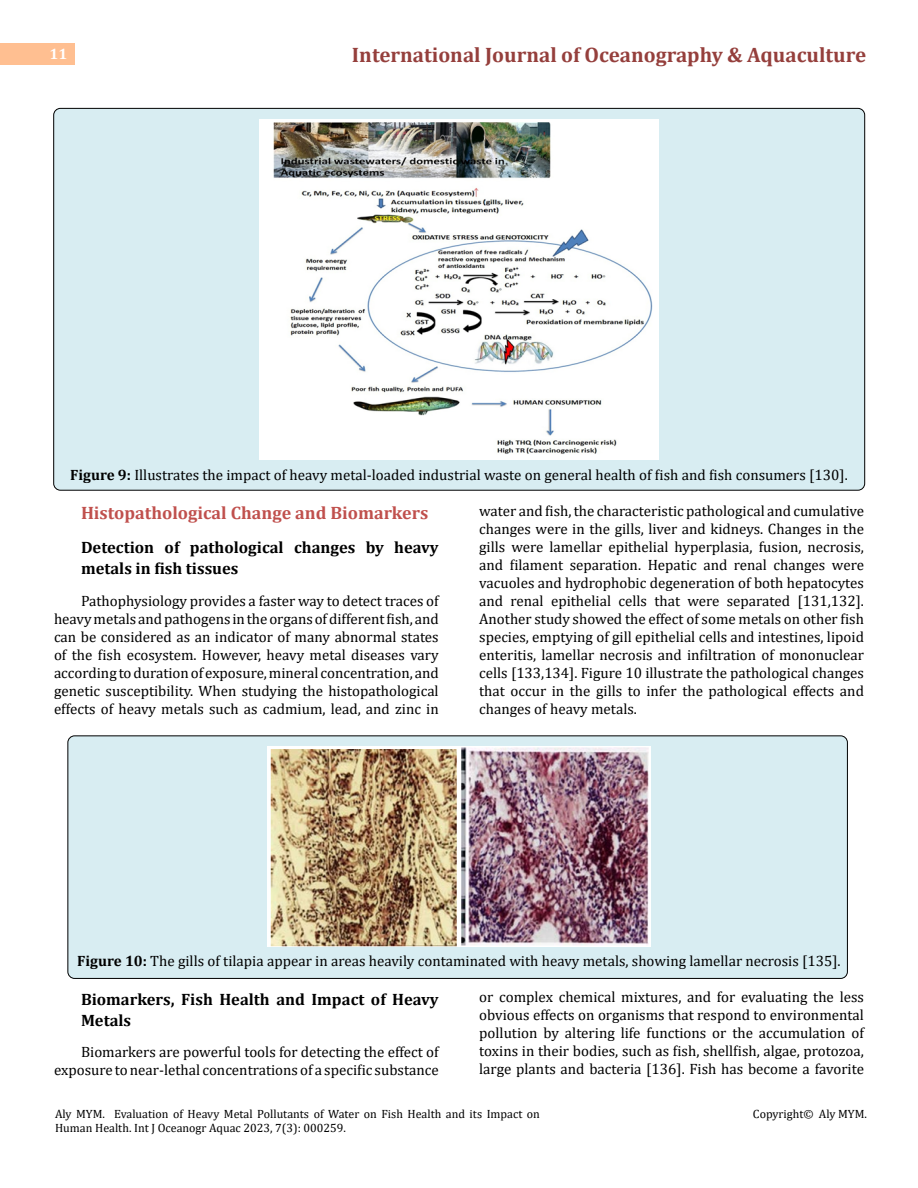
<style>
.page{position:relative;width:918px;height:1188px;background:#fff}
.page>*{position:absolute;margin:0;border:0;box-sizing:border-box;transform-origin:0 0}
.t1{font:700 21px "Cambria";color:#953f3c}
.t2{font:700 18px "Cambria";color:#c0504d}
.t3{font:700 16.5px/21px "Cambria";color:#000}
.t4{font:15px/18px "Cambria";color:#000;text-align:justify}
.t5{font:700 15px "Cambria";color:#fff}
.t6{font:12px/14.4px "Cambria";color:#000}
.s1{font-weight:700}
</style>
<div class="page">
<div style="left:0;top:43px;width:75px;height:21px;background:#ffbf91"></div>
<div style="left:68px;top:736px;width:779px;height:242px;background:#d8edf2;border-radius:7px"></div>
<div style="left:67px;top:735px;width:781px;height:244px;border:1px solid #000;border-radius:7px"></div>
<div style="left:54px;top:108px;width:811px;height:382px;background:#d8edf2;border-radius:7px"></div>
<img style="left:259px;top:120px;width:400px;height:339px">
<img style="left:268px;top:747px;width:382px;height:200px">
<p class="t5" style="left:50px;top:44px;width:19px">11</p>
<h1 class="t1" style="left:352px;top:40px;width:516px">International Journal of Oceanography &amp; Aquaculture</h1>
<p class="t4" style="left:70px;top:465px;width:779px"><span class="s1">Figure 9:</span> Illustrates the impact of heavy metal-loaded industrial waste on general health of fish and fish consumers [130].</p>
<p class="t2" style="left:81px;top:500px;width:349px">Histopathological Change and Biomarkers</p>
<p class="t3" style="left:81px;top:536px;width:359px">Detection of pathological changes by heavy metals in fish tissues</p>
<p class="t4" style="left:54px;top:591px;width:386px;text-indent:27px">Pathophysiology provides a faster way to detect traces of heavy metals and pathogens in the organs of different fish, and can be considered as an indicator of many abnormal states of the fish ecosystem. However, heavy metal diseases vary according to duration of exposure, mineral concentration, and genetic susceptibility. When studying the histopathological effects of heavy metals such as cadmium, lead, and zinc in</p>
<p class="t4" style="left:479px;top:501px;width:386px">water and fish, the characteristic pathological and cumulative changes were in the gills, liver and kidneys. Changes in the gills were lamellar epithelial hyperplasia, fusion, necrosis, and filament separation. Hepatic and renal changes were vacuoles and hydrophobic degeneration of both hepatocytes and renal epithelial cells that were separated [131,132].<br>Another study showed the effect of some metals on other fish species, emptying of gill epithelial cells and intestines, lipoid enteritis, lamellar necrosis and infiltration of mononuclear cells [133,134]. Figure 10 illustrate the pathological changes that occur in the gills to infer the pathological effects and changes of heavy metals.</p>
<p class="t4" style="left:77px;top:951px;width:765px"><span class="s1">Figure 10:</span> The gills of tilapia appear in areas heavily contaminated with heavy metals, showing lamellar necrosis [135].</p>
<p class="t3" style="left:81px;top:988px;width:359px">Biomarkers, Fish Health and Impact of Heavy<br>Metals</p>
<p class="t4" style="left:54px;top:1043px;width:386px;text-align:right">Biomarkers are powerful tools for detecting the effect of exposure to near-lethal concentrations of a specific substance</p>
<p class="t4" style="left:479px;top:987px;width:386px">or complex chemical mixtures, and for evaluating the less obvious effects on organisms that respond to environmental pollution by altering life functions or the accumulation of toxins in their bodies, such as fish, shellfish, algae, protozoa, large plants and bacteria [136]. Fish has become a favorite</p>
<p class="t6" style="left:55px;top:1106px;width:486px">Aly MYM. Evaluation of Heavy Metal Pollutants of Water on Fish Health and its Impact on<br>Human Health. Int J Oceanogr Aquac 2023, 7(3): 000259.</p>
<p class="t6" style="left:753px;top:1106px;width:116px">Copyright© Aly MYM.</p>
</div>
